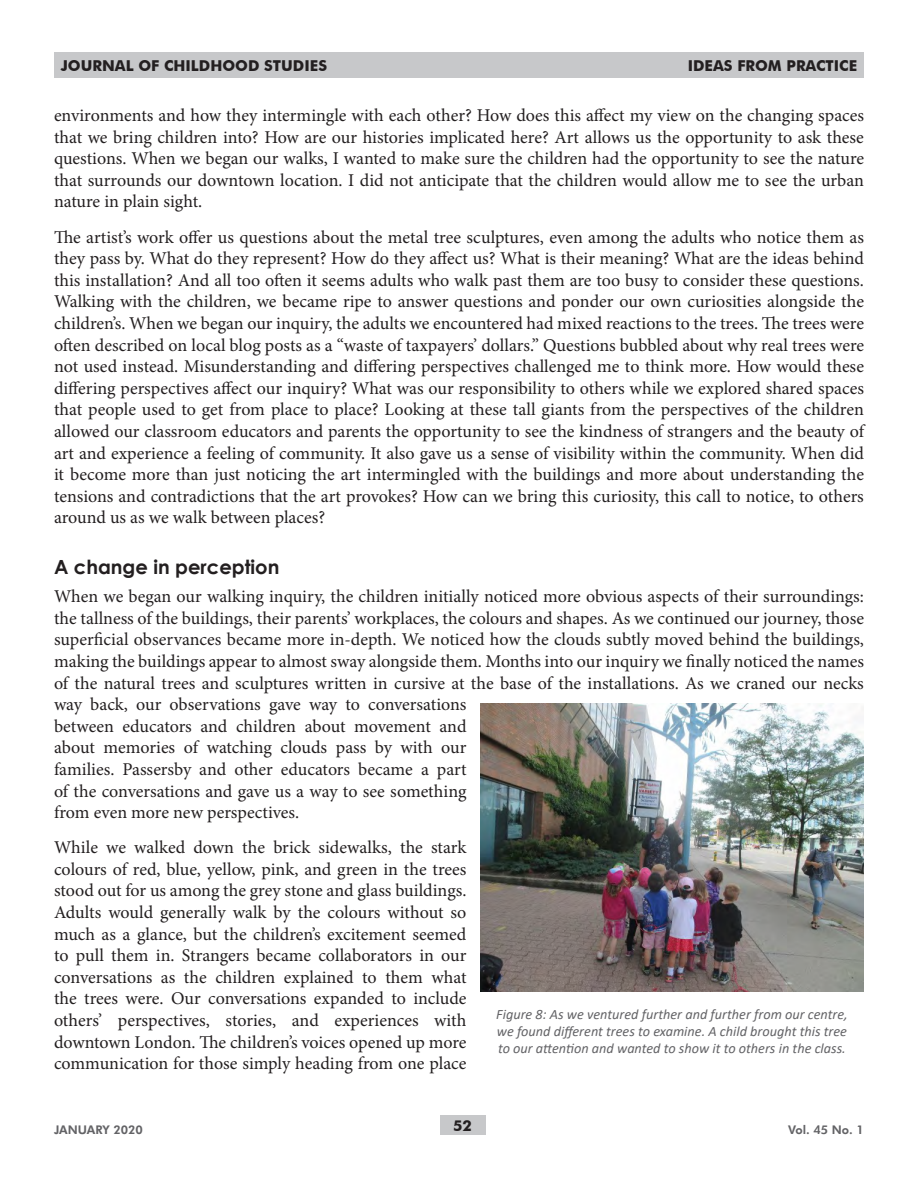
<style>
.page{position:relative;width:918px;height:1188px;background:#fff}
.page>*{position:absolute;margin:0;border:0;box-sizing:border-box;transform-origin:0 0}
.t1{font:700 19.5px "Century Gothic";color:#231f20}
.t2{font:18px/21.6px "Minion Pro";color:#231f20;text-align:justify}
.t3{font:700 15px "Futura BT";color:#231f20}
.t4{font:italic 14.25px/17.1px "Calibri";color:#636366;text-align:justify}
.t5{font:800 12px "Futura BT";color:#636366}
</style>
<div class="page">
<div style="left:440px;top:1116px;width:45px;height:19px;background:#c7c8ca"></div>
<div style="left:54px;top:52px;width:810px;height:26px;background:#c7c8ca"></div>
<img style="left:480px;top:703px;width:384px;height:288px">
<p class="t3" style="left:61px;top:57px;width:268px">JOURNAL OF CHILDHOOD STUDIES</p>
<p class="t3" style="left:688px;top:57px;width:171px">IDEAS FROM PRACTICE</p>
<p class="t2" style="left:54px;top:105px;width:812px">environments and how they intermingle with each other? How does this affect my view on the changing spaces that we bring children into? How are our histories implicated here? Art allows us the opportunity to ask these questions. When we began our walks, I wanted to make sure the children had the opportunity to see the nature that surrounds our downtown location. I did not anticipate that the children would allow me to see the urban nature in plain sight.</p>
<p class="t2" style="left:54px;top:226px;width:812px">The artist’s work offer us questions about the metal tree sculptures, even among the adults who notice them as they pass by. What do they represent? How do they affect us? What is their meaning? What are the ideas behind this installation? And all too often it seems adults who walk past them are too busy to consider these questions.<br>Walking with the children, we became ripe to answer questions and ponder our own curiosities alongside the children’s. When we began our inquiry, the adults we encountered had mixed reactions to the trees. The trees were often described on local blog posts as a “waste of taxpayers’ dollars.” Questions bubbled about why real trees were not used instead. Misunderstanding and differing perspectives challenged me to think more. How would these differing perspectives affect our inquiry? What was our responsibility to others while we explored shared spaces that people used to get from place to place? Looking at these tall giants from the perspectives of the children allowed our classroom educators and parents the opportunity to see the kindness of strangers and the beauty of art and experience a feeling of community. It also gave us a sense of visibility within the community. When did it become more than just noticing the art intermingled with the buildings and more about understanding the tensions and contradictions that the art provokes? How can we bring this curiosity, this call to notice, to others around us as we walk between places?</p>
<p class="t1" style="left:54px;top:552px;width:227px">A change in perception</p>
<p class="t2" style="left:54px;top:586px;width:812px;text-align:left">When we began our walking inquiry, the children initially noticed more obvious aspects of their surroundings: the tallness of the buildings, their parents’ workplaces, the colours and shapes. As we continued our journey, those superficial observances became more in-depth. We noticed how the clouds subtly moved behind the buildings, making the buildings appear to almost sway alongside them. Months into our inquiry we finally noticed the names of the natural trees and sculptures written in cursive at the base of the installations. As we craned our necks way back, our observations gave way to conversations<br>between educators and children about movement and<br>about memories of watching clouds pass by with our<br>families. Passersby and other educators became a part<br>of the conversations and gave us a way to see something<br>from even more new perspectives.</p>
<p class="t2" style="left:54px;top:837px;width:414px">While we walked down the brick sidewalks, the stark colours of red, blue, yellow, pink, and green in the trees stood out for us among the grey stone and glass buildings.<br>Adults would generally walk by the colours without so much as a glance, but the children’s excitement seemed to pull them in. Strangers became collaborators in our conversations as the children explained to them what the trees were. Our conversations expanded to include others’ perspectives, stories, and experiences with downtown London. The children’s voices opened up more communication for those simply heading from one place</p>
<p class="t4" style="left:496px;top:1005px;width:353px">Figure 8: As we ventured further and further from our centre, we found different trees to examine. A child brought this tree to our attention and wanted to show it to others in the class.</p>
<p class="t5" style="left:54px;top:1122px;width:90px">JANUARY 2020</p>
<p class="t3" style="left:453px;top:1117px;width:20px">52</p>
<p class="t5" style="left:788px;top:1122px;width:77px">Vol. 45 No. 1</p>
</div>
